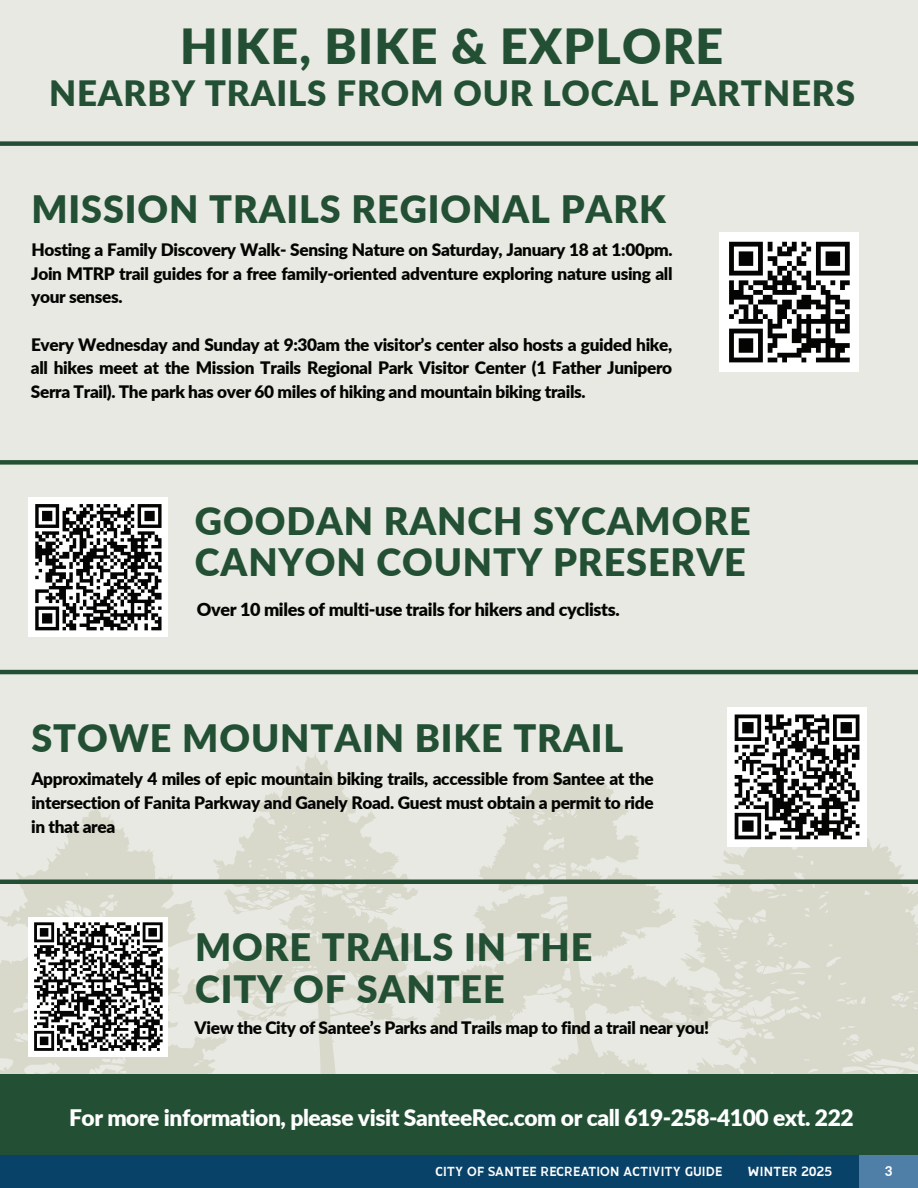
<style>
.page{position:relative;width:918px;height:1188px;background:#fff}
.page>*{position:absolute;margin:0;border:0;box-sizing:border-box;transform-origin:0 0}
.t1{font:900 48.45px "Lato";letter-spacing:.025em;color:#235035}
.t2{font:900 37.8px/41.7px "Lato";letter-spacing:.025em;color:#235035}
.t3{font:900 34.95px "Lato";letter-spacing:.025em;color:#235035}
.t4{font:900 22.8px "Lato";letter-spacing:-.02em;color:#fff}
.t5{font:900 18px "Lato";letter-spacing:-.02em;color:#040503}
.t6{font:900 17.25px/23.7px "Lato";letter-spacing:-.02em;color:#040503;text-align:justify}
.t7{font:16.5px "Longway";letter-spacing:.01em;color:#fff}
.t8{font:800 13.5px "Lato";color:#fff}
</style>
<div class="page">
<div style="left:0;top:1155px;width:918px;height:33px;background:#094269"></div>
<div style="left:860px;top:1155px;width:58px;height:33px;background:#4f7ea7"></div>
<div style="left:0;top:0;width:918px;height:1155px;background:#e8e9e2"></div>
<svg style="left:0;top:805px;width:213px;height:269px"></svg>
<svg style="left:177px;top:974px;width:36px;height:32px"></svg>
<svg style="left:213px;top:753px;width:219px;height:321px"></svg>
<svg style="left:432px;top:772px;width:198px;height:302px"></svg>
<svg style="left:630px;top:835px;width:288px;height:239px;fill:#d8d8cb"></svg>
<div style="left:0;top:1074px;width:918px;height:81px;background:#235035"></div>
<div style="left:0;top:141px;width:918px;height:5px;background:#235035"></div>
<div style="left:0;top:460px;width:918px;height:5px;background:#235035"></div>
<hr style="left:0;top:670px;width:918px;height:4px;background:#235035">
<hr style="left:0;top:880px;width:918px;height:4px;background:#235035">
<div style="left:719px;top:232px;width:140px;height:140px;background:#fff"></div>
<svg style="left:729px;top:242px;width:121px;height:48px"></svg>
<div style="left:729px;top:290px;width:15px;height:5px;background:#040503"></div>
<div style="left:753px;top:290px;width:10px;height:5px;background:#040503"></div>
<div style="left:773px;top:290px;width:24px;height:5px;background:#040503"></div>
<div style="left:821px;top:290px;width:9px;height:5px;background:#040503"></div>
<div style="left:729px;top:295px;width:24px;height:5px;background:#040503"></div>
<div style="left:763px;top:295px;width:10px;height:5px;background:#040503"></div>
<div style="left:801px;top:295px;width:10px;height:5px;background:#040503"></div>
<div style="left:826px;top:295px;width:14px;height:5px;background:#040503"></div>
<svg style="left:729px;top:300px;width:121px;height:62px"></svg>
<hr style="left:816px;top:358px;width:34px;height:4px;background:#040503">
<div style="left:28px;top:497px;width:140px;height:140px;background:#fff"></div>
<svg style="left:35px;top:504px;width:127px;height:127px"></svg>
<div style="left:28px;top:917px;width:140px;height:140px;background:#fff"></div>
<svg style="left:34px;top:922px;width:129px;height:129px"></svg>
<div style="left:727px;top:707px;width:140px;height:140px;background:#fff"></div>
<svg style="left:734px;top:714px;width:126px;height:126px"></svg>
<h1 class="t1" style="left:180px;top:10px;width:545px">HIKE, BIKE &amp; EXPLORE</h1>
<h3 class="t3" style="left:49px;top:67px;width:807px">NEARBY TRAILS FROM OUR LOCAL PARTNERS</h3>
<h2 class="t2" style="left:31px;top:186px;width:636px">MISSION TRAILS REGIONAL PARK</h2>
<p class="t6" style="left:31px;top:237px;width:643px">Hosting a Family Discovery Walk- Sensing Nature on Saturday, January 18 at 1:00pm.<br>Join MTRP trail guides for a free family-oriented adventure exploring nature using all your senses.</p>
<p class="t6" style="left:31px;top:332px;width:643px">Every Wednesday and Sunday at 9:30am the visitor’s center also hosts a guided hike, all hikes meet at the Mission Trails Regional Park Visitor Center (1 Father Junipero Serra Trail). The park has over 60 miles of hiking and mountain biking trails.</p>
<h2 class="t2" style="left:195px;top:499px;width:557px">GOODAN RANCH SYCAMORE<br>CANYON COUNTY PRESERVE</h2>
<p class="t5" style="left:197px;top:596px;width:424px">Over 10 miles of multi-use trails for hikers and cyclists.</p>
<h2 class="t2" style="left:31px;top:716px;width:593px">STOWE MOUNTAIN BIKE TRAIL</h2>
<p class="t6" style="left:31px;top:766px;width:624px">Approximately 4 miles of epic mountain biking trails, accessible from Santee at the intersection of Fanita Parkway and Ganely Road. Guest must obtain a permit to ride in that area</p>
<h2 class="t2" style="left:195px;top:925px;width:399px">MORE TRAILS IN THE<br>CITY OF SANTEE</h2>
<p class="t6" style="left:195px;top:1015px;width:516px">View the City of Santee’s Parks and Trails map to find a trail near you!</p>
<h3 class="t4" style="left:69px;top:1100px;width:786px">For more information, please visit SanteeRec.com or call 619-258-4100 ext. 222</h3>
<p class="t7" style="left:435px;top:1161px;width:288px">City of santee recreation activity guide</p>
<p class="t7" style="left:748px;top:1161px;width:85px">winter 2025</p>
<p class="t8" style="left:885px;top:1161px;width:9px">3</p>
</div>
